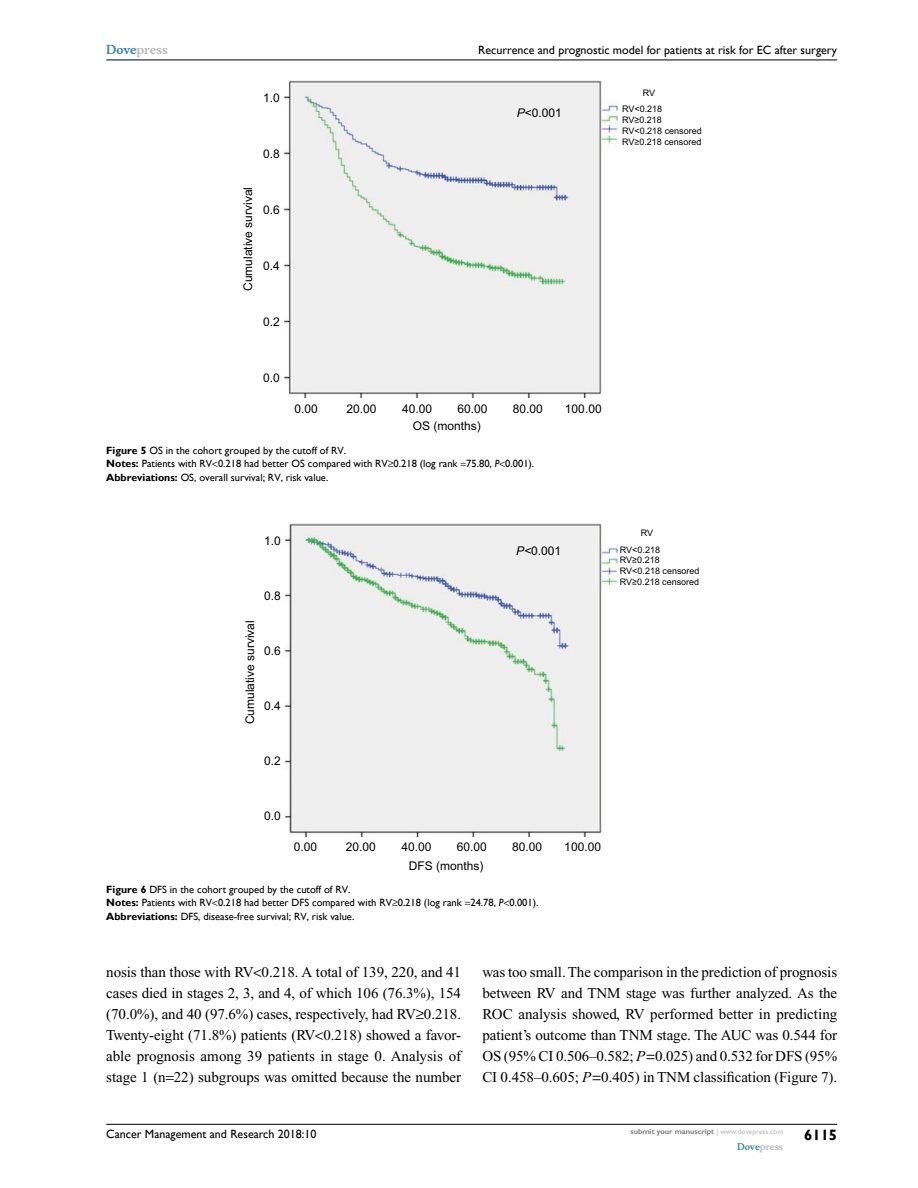
<style>
.page{position:relative;width:918px;height:1188px;background:#fff}
.page>*{position:absolute;margin:0;border:0;box-sizing:border-box;transform-origin:0 0}
.t1{font:15px/21px "Times New Roman";letter-spacing:-.005em;color:#000;text-align:justify}
.t2{font:700 15px "Gill Sans";color:#000}
.t3{font:12px "Arial";color:#000}
.t4{font:12px "Gill Sans";color:#000}
.t5{font:700 12px "Musee";color:#b8babc}
.t6{font:10.5px/13.5px "Gill Sans";color:#000}
.t7{font:9px/10.8px "Arial";color:#000}
.t8{font:700 9px "Musee";color:#b8babc}
.t9{font:700 7.5px "Gill Sans";color:#808285}
.s1{color:#3785ad}
.s2{font-style:italic}
.s3{font-weight:700}
.s4{font-weight:400;color:#b8babc}
</style>
<div class="page">
<hr style="left:106px;top:1124px;width:731px;height:1px;background:#000">
<hr style="left:106px;top:60px;width:731px;height:1px;background:#000">
<img style="left:284px;top:81px;width:334px;height:316px">
<img style="left:285px;top:523px;width:332px;height:314px">
<p class="t5" style="left:106px;top:43px;width:63px"><span class="s1">Dove</span>press</p>
<p class="t3" style="left:263px;top:90px;width:18px">1.0</p>
<p class="t3" style="left:263px;top:146px;width:18px">0.8</p>
<p class="t3" style="left:240px;top:291px;width:106px;rotate:-90deg">Cumulative survival</p>
<p class="t3" style="left:263px;top:201px;width:18px">0.6</p>
<p class="t3" style="left:263px;top:257px;width:18px">0.4</p>
<p class="t3" style="left:263px;top:313px;width:18px">0.2</p>
<p class="t4" style="left:478px;top:43px;width:360px">Recurrence and prognostic model for patients at risk for EC after surgery</p>
<p class="t7" style="left:643px;top:88px;width:14px">RV</p>
<p class="t7" style="left:622px;top:115px;width:81px">RV≥0.218<br>RV&lt;0.218 censored<br>RV≥0.218 censored</p>
<p class="t3" style="left:517px;top:105px;width:47px"><span class="s2">P</span>&lt;0.001</p>
<p class="t7" style="left:622px;top:104px;width:42px">RV&lt;0.218</p>
<p class="t3" style="left:263px;top:369px;width:18px">0.0</p>
<p class="t3" style="left:295px;top:400px;width:25px">0.00</p>
<p class="t3" style="left:347px;top:400px;width:32px">20.00</p>
<p class="t3" style="left:402px;top:400px;width:32px">40.00</p>
<p class="t3" style="left:457px;top:400px;width:32px">60.00</p>
<p class="t3" style="left:513px;top:400px;width:32px">80.00</p>
<p class="t3" style="left:565px;top:400px;width:38px">100.00</p>
<p class="t3" style="left:413px;top:418px;width:70px">OS (months)</p>
<p class="t6" style="left:106px;top:443px;width:430px"><span class="s3">Figure 5</span> OS in the cohort grouped by the cutoff of RV.<br><span class="s3">Notes:</span> Patients with RV 0.218 had better OS compared with RV≥0.218 (log rank 75.80, <span class="s2">P</span> 0.001).<br><span class="s3">Abbreviations:</span> OS, overall survival; RV, risk value.</p>
<p class="t3" style="left:264px;top:532px;width:18px">1.0</p>
<p class="t3" style="left:242px;top:724px;width:106px;rotate:-90deg">Cumulative survival</p>
<p class="t3" style="left:264px;top:587px;width:18px">0.8</p>
<p class="t3" style="left:264px;top:642px;width:18px">0.6</p>
<p class="t3" style="left:264px;top:697px;width:18px">0.4</p>
<p class="t3" style="left:264px;top:752px;width:18px">0.2</p>
<p class="t7" style="left:641px;top:528px;width:14px">RV</p>
<p class="t7" style="left:620px;top:555px;width:81px">RV≥0.218<br>RV&lt;0.218 censored<br>RV≥0.218 censored</p>
<p class="t3" style="left:516px;top:542px;width:47px"><span class="s2">P&lt;</span>0.001</p>
<p class="t7" style="left:620px;top:544px;width:42px">RV&lt;0.218</p>
<p class="t3" style="left:264px;top:807px;width:18px">0.0</p>
<p class="t3" style="left:294px;top:838px;width:25px">0.00</p>
<p class="t3" style="left:346px;top:838px;width:32px">20.00</p>
<p class="t3" style="left:401px;top:838px;width:32px">40.00</p>
<p class="t3" style="left:457px;top:838px;width:32px">60.00</p>
<p class="t3" style="left:512px;top:838px;width:32px">80.00</p>
<p class="t3" style="left:564px;top:838px;width:38px">100.00</p>
<p class="t3" style="left:409px;top:857px;width:76px">DFS (months)</p>
<p class="t6" style="left:106px;top:883px;width:434px"><span class="s3">Figure 6</span> DFS in the cohort grouped by the cutoff of RV.<br><span class="s3">Notes:</span> Patients with RV 0.218 had better DFS compared with RV≥0.218 (log rank 24.78, <span class="s2">P</span> 0.001).<br><span class="s3">Abbreviations:</span> DFS, disease-free survival; RV, risk value.</p>
<p class="t1" style="left:106px;top:961px;width:356px">nosis than those with RV 0.218. A total of 139, 220, and 41 cases died in stages 2, 3, and 4, of which 106 (76.3%), 154 (70.0%), and 40 (97.6%) cases, respectively, had RV≥0.218.<br>Twenty-eight (71.8%) patients (RV 0.218) showed a favor&shy;able prognosis among 39 patients in stage 0. Analysis of stage 1 (n 22) subgroups was omitted because the number</p>
<p class="t1" style="left:482px;top:961px;width:357px">was too small. The comparison in the prediction of prognosis between RV and TNM stage was further analyzed. As the ROC analysis showed, RV performed better in predicting patient’s outcome than TNM stage. The AUC was 0.544 for OS (95% CI 0.506–0.582; <span class="s2">P</span> 0.025) and 0.532 for DFS (95% CI 0.458–0.605; <span class="s2">P</span> 0.405) in TNM classification (Figure 7).</p>
<p class="t4" style="left:106px;top:1127px;width:212px">Cancer Management and Research 2018:10</p>
<p class="t9" style="left:631px;top:1127px;width:154px">submit your manuscript <span class="s4">| www.dovepress.com</span></p>
<p class="t8" style="left:737px;top:1141px;width:48px"><span class="s1">Dove</span>press</p>
<p class="t2" style="left:804px;top:1126px;width:35px">6115</p>
</div>
